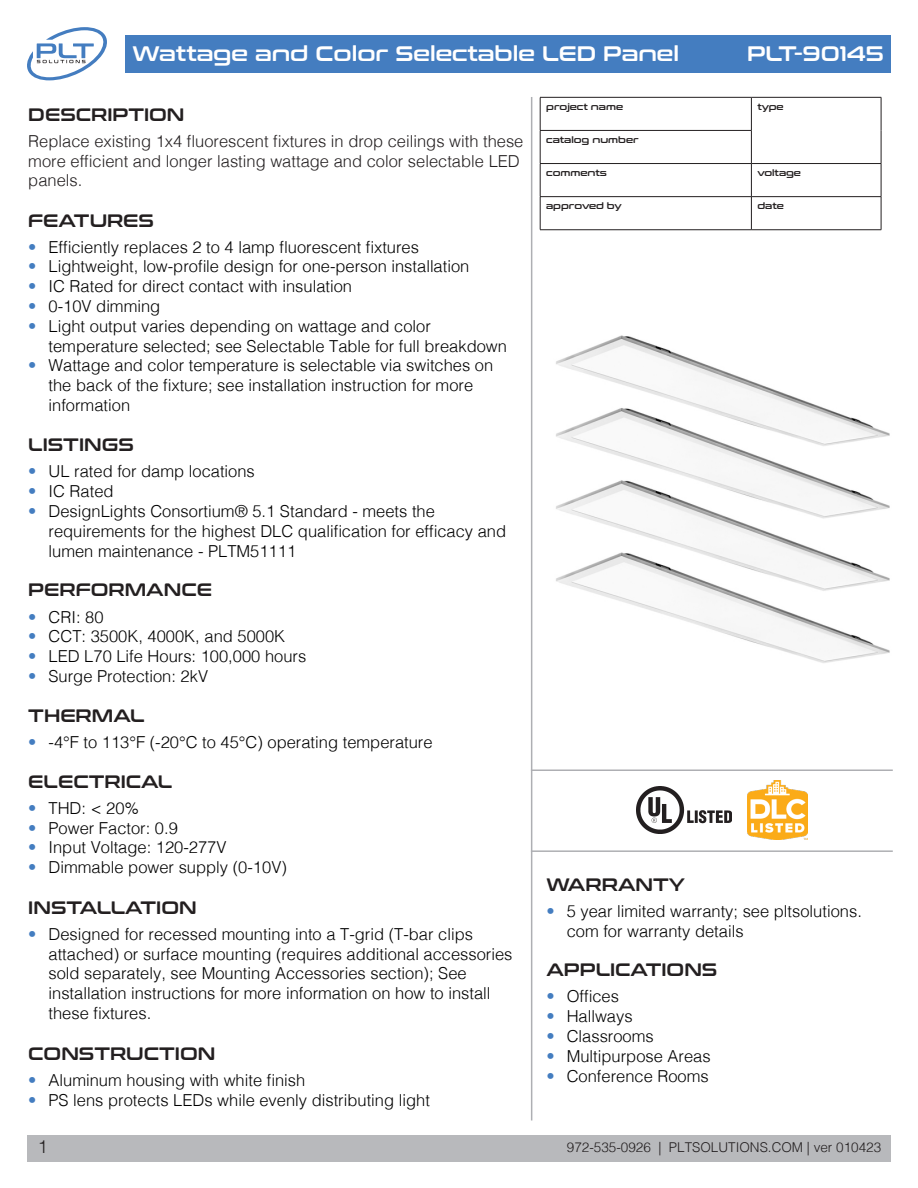
<style>
.page{position:relative;width:918px;height:1188px;background:#fff}
.page>*{position:absolute;margin:0;border:0;box-sizing:border-box;transform-origin:0 0}
.t1{font:21px "Conthrax Sb";color:#fff}
.t2{font:18px "Conthrax Sb";color:#231f20}
.t3{font:300 18px "Helvetica";color:#231f20}
.t4{font:300 16.5px/19.8px "Helvetica";color:#000}
.PLT_Body{font:300 16.5px/19.8px "Helvetica";color:#231f20}
.t5{font:300 13.5px "Helvetica";color:#231f20}
.t6{font:9px "Conthrax Sb";color:#231f20}
.s1{color:#447dc0}
</style>
<div class="page">
<div style="left:27px;top:1135px;width:864px;height:27px;background:#b8b9bc"></div>
<svg style="left:27px;top:27px;width:80px;height:54px"></svg>
<div style="left:125px;top:35px;width:766px;height:37px;background:#447dc0"></div>
<hr style="left:531px;top:97px;width:1px;height:1023px;background:#aeafb3">
<hr style="left:540px;top:97px;width:211px;height:1px;background:#231f20">
<hr style="left:540px;top:98px;width:1px;height:32px;background:#231f20">
<hr style="left:751px;top:97px;width:130px;height:1px;background:#231f20">
<hr style="left:751px;top:98px;width:1px;height:32px;background:#231f20">
<hr style="left:881px;top:98px;width:1px;height:32px;background:#231f20">
<hr style="left:540px;top:130px;width:212px;height:1px;background:#231f20">
<hr style="left:540px;top:131px;width:1px;height:32px;background:#231f20">
<hr style="left:751px;top:131px;width:1px;height:32px;background:#231f20">
<hr style="left:881px;top:130px;width:1px;height:33px;background:#231f20">
<hr style="left:540px;top:163px;width:211px;height:1px;background:#231f20">
<hr style="left:540px;top:164px;width:1px;height:32px;background:#231f20">
<hr style="left:751px;top:163px;width:130px;height:1px;background:#231f20">
<hr style="left:751px;top:164px;width:1px;height:32px;background:#231f20">
<hr style="left:881px;top:164px;width:1px;height:32px;background:#231f20">
<hr style="left:540px;top:196px;width:211px;height:1px;background:#231f20">
<hr style="left:540px;top:197px;width:1px;height:33px;background:#231f20">
<hr style="left:751px;top:196px;width:130px;height:1px;background:#231f20">
<hr style="left:751px;top:197px;width:1px;height:33px;background:#231f20">
<hr style="left:881px;top:197px;width:1px;height:33px;background:#231f20">
<hr style="left:540px;top:229px;width:211px;height:1px;background:#231f20">
<hr style="left:751px;top:229px;width:130px;height:1px;background:#231f20">
<hr style="left:531px;top:770px;width:362px;height:1px;background:#aeafb3">
<hr style="left:531px;top:850px;width:362px;height:2px;background:#aeafb3">
<img style="left:637px;top:786px;width:94px;height:48px">
<img style="left:748px;top:780px;width:59px;height:60px">
<img style="left:556px;top:335px;width:334px;height:328px">
<p class="t1" style="left:132px;top:38px;width:548px">Wattage and Color Selectable LED Panel</p>
<p class="t1" style="left:747px;top:38px;width:138px">PLT-90145</p>
<p class="t2" style="left:28px;top:101px;width:158px">DESCRIPTION</p>
<p class="PLT_Body" style="left:28px;top:130px;width:497px">Replace existing 1x4 fluorescent fixtures in drop ceilings with these more efficient and longer lasting wattage and color selectable LED panels.</p>
<p class="t2" style="left:28px;top:206px;width:127px">FEATURES</p>
<p class="t4" style="left:28px;top:236px;width:392px"><span class="s1">•</span> Efficiently replaces 2 to 4 lamp fluorescent fixtures</p>
<p class="t4" style="left:28px;top:255px;width:443px"><span class="s1">•</span> Lightweight, low-profile design for one-person installation</p>
<p class="t4" style="left:28px;top:275px;width:325px"><span class="s1">•</span> IC Rated for direct contact with insulation</p>
<p class="t4" style="left:28px;top:295px;width:134px"><span class="s1">•</span> 0-10V dimming</p>
<p class="t4" style="left:49px;top:315px;width:460px;text-indent:-20px"><span class="s1">•</span> Light output varies depending on wattage and color temperature selected; see Selectable Table for full breakdown</p>
<p class="t4" style="left:49px;top:354px;width:446px;text-indent:-20px"><span class="s1">•</span> Wattage and color temperature is selectable via switches on the back of the fixture; see installation instruction for more information</p>
<p class="t2" style="left:28px;top:431px;width:107px">LISTINGS</p>
<p class="t4" style="left:28px;top:461px;width:228px"><span class="s1">•</span> UL rated for damp locations</p>
<p class="t4" style="left:28px;top:480px;width:87px"><span class="s1">•</span> IC Rated</p>
<p class="t4" style="left:49px;top:500px;width:459px;text-indent:-20px"><span class="s1">•</span> DesignLights Consortium® 5.1 Standard - meets the requirements for the highest DLC qualification for efficacy and lumen maintenance - PLTM51111</p>
<p class="t2" style="left:28px;top:576px;width:185px">PERFORMANCE</p>
<p class="t4" style="left:28px;top:606px;width:77px"><span class="s1">•</span> CRI: 80</p>
<p class="t4" style="left:28px;top:625px;width:258px"><span class="s1">•</span> CCT: 3500K, 4000K, and 5000K</p>
<p class="t4" style="left:28px;top:645px;width:279px"><span class="s1">•</span> LED L70 Life Hours: 100,000 hours</p>
<p class="t4" style="left:28px;top:665px;width:181px"><span class="s1">•</span> Surge Protection: 2kV</p>
<p class="t2" style="left:28px;top:702px;width:118px">THERMAL</p>
<p class="t4" style="left:28px;top:731px;width:406px"><span class="s1">•</span> -4°F to 113°F (-20°C to 45°C) operating temperature</p>
<p class="t2" style="left:28px;top:768px;width:146px">ELECTRICAL</p>
<p class="t4" style="left:28px;top:797px;width:112px"><span class="s1">•</span> THD: &lt; 20%</p>
<p class="t4" style="left:28px;top:817px;width:151px"><span class="s1">•</span> Power Factor: 0.9</p>
<p class="t4" style="left:28px;top:836px;width:200px"><span class="s1">•</span> Input Voltage: 120-277V</p>
<p class="t4" style="left:28px;top:856px;width:260px"><span class="s1">•</span> Dimmable power supply (0-10V)</p>
<p class="t2" style="left:28px;top:894px;width:170px">INSTALLATION</p>
<p class="t4" style="left:49px;top:923px;width:465px;text-indent:-20px"><span class="s1">•</span> Designed for recessed mounting into a T-grid (T-bar clips attached) or surface mounting (requires additional accessories sold separately, see Mounting Accessories section); See installation instructions for more information on how to install these fixtures.</p>
<p class="t2" style="left:28px;top:1040px;width:189px">CONSTRUCTION</p>
<p class="t4" style="left:28px;top:1069px;width:278px"><span class="s1">•</span> Aluminum housing with white finish</p>
<p class="t4" style="left:28px;top:1089px;width:403px"><span class="s1">•</span> PS lens protects LEDs while evenly distributing light</p>
<p class="t3" style="left:38px;top:1132px;width:12px">1</p>
<p class="t6" style="left:546px;top:100px;width:78px">project name</p>
<p class="t6" style="left:757px;top:100px;width:28px">type</p>
<p class="t6" style="left:546px;top:133px;width:94px">catalog number</p>
<p class="t6" style="left:546px;top:166px;width:62px">comments</p>
<p class="t6" style="left:757px;top:166px;width:45px">voltage</p>
<p class="t6" style="left:546px;top:199px;width:77px">approved by</p>
<p class="t6" style="left:757px;top:199px;width:28px">date</p>
<p class="t2" style="left:546px;top:871px;width:140px">WARRANTY</p>
<p class="t4" style="left:567px;top:900px;width:297px;text-indent:-20px"><span class="s1">•</span> 5 year limited warranty; see pltsolutions. com for warranty details</p>
<p class="t2" style="left:546px;top:956px;width:172px">APPLICATIONS</p>
<p class="t4" style="left:546px;top:985px;width:74px"><span class="s1">•</span> Offices</p>
<p class="t4" style="left:546px;top:1005px;width:88px"><span class="s1">•</span> Hallways</p>
<p class="t4" style="left:546px;top:1025px;width:109px"><span class="s1">•</span> Classrooms</p>
<p class="t4" style="left:546px;top:1045px;width:166px"><span class="s1">•</span> Multipurpose Areas</p>
<p class="t4" style="left:546px;top:1065px;width:164px"><span class="s1">•</span> Conference Rooms</p>
<p class="t5" style="left:567px;top:1136px;width:316px">972-535-0926 | PLTSOLUTIONS.COM | ver 010423</p>
</div>
